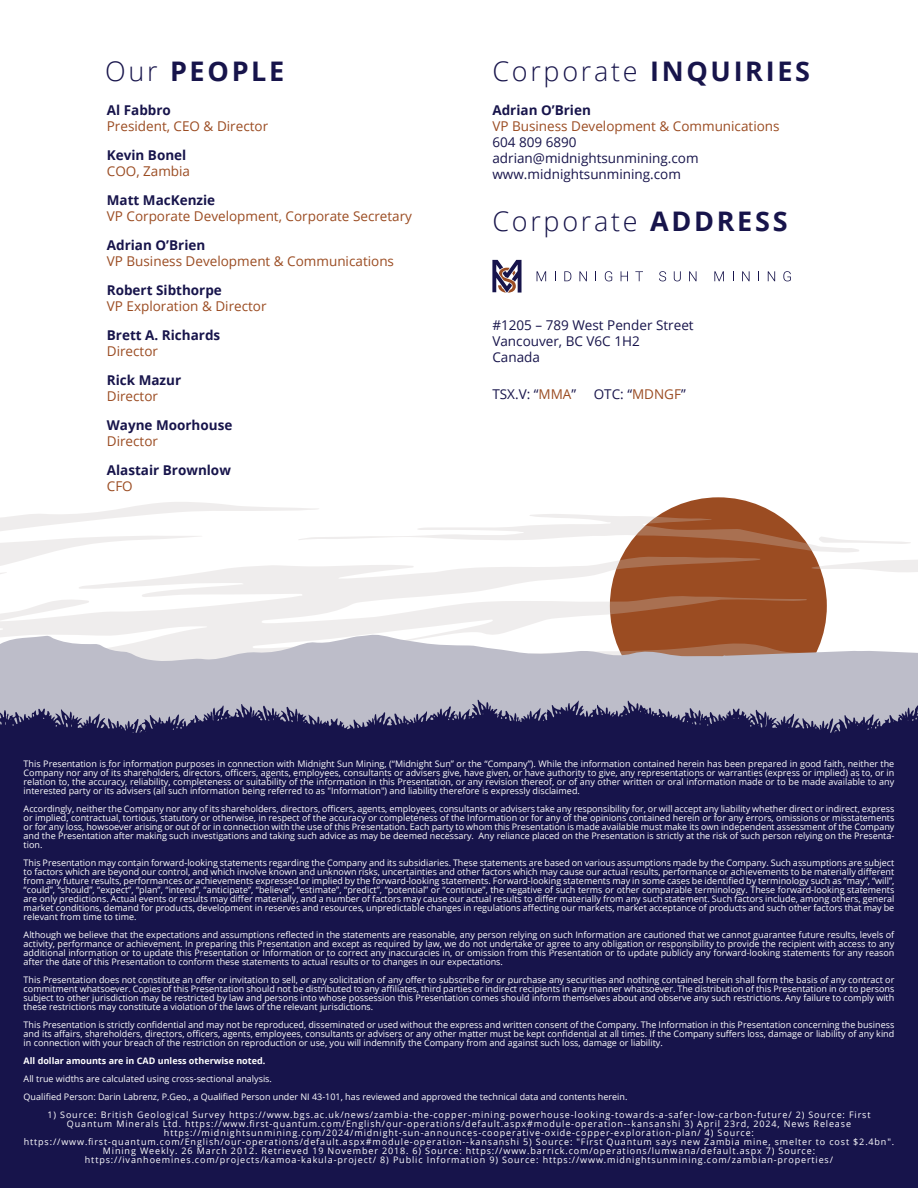
<style>
.page{position:relative;width:918px;height:1188px;background:#fff}
.page>*{position:absolute;margin:0;border:0;box-sizing:border-box;transform-origin:0 0}
.t1{font:300 27px "Open Sans";letter-spacing:.1em;color:#17144b}
.t2{font:700 27px "Open Sans";letter-spacing:.1em;color:#17144b}
.t3{font:13.5px "Open Sans";color:#9b4c22}
.t4{font:13.5px/16.2px "Open Sans";color:#17144b}
.t5{font:700 13.5px "Open Sans";color:#17144b}
.t6{font:9px/9px "Open Sans";letter-spacing:.095em;color:#fff;text-align:justify}
.t7{font:9px/18px "Open Sans";color:#fff}
.t8{font:700 9px "Open Sans";color:#fff}
.s1{font-weight:300}
.s2{font-weight:700}
.s3{color:#9b4c22}
</style>
<div class="page">
<div style="left:610px;top:497px;width:217px;height:217px;background:#9b4c22;border-radius:50%"></div>
<svg style="left:0;top:579px;width:807px;height:55px;fill:#efeded"></svg>
<svg style="left:0;top:502px;width:918px;height:77px"></svg>
<svg style="left:0;top:634px;width:918px;height:66px;fill:#bdbdc9"></svg>
<div style="left:0;top:700px;width:918px;height:488px;background:#17144b"></div>
<svg style="left:492px;top:260px;width:30px;height:33px"></svg>
<svg style="left:537px;top:271px;width:9px;height:10px"></svg>
<svg style="left:564px;top:271px;width:7px;height:10px"></svg>
<svg style="left:579px;top:271px;width:8px;height:10px"></svg>
<svg style="left:605px;top:271px;width:7px;height:10px"></svg>
<svg style="left:621px;top:271px;width:7px;height:10px"></svg>
<svg style="left:635px;top:271px;width:8px;height:10px"></svg>
<svg style="left:659px;top:271px;width:7px;height:10px"></svg>
<svg style="left:674px;top:271px;width:7px;height:10px"></svg>
<svg style="left:689px;top:271px;width:7px;height:10px"></svg>
<svg style="left:714px;top:271px;width:10px;height:10px"></svg>
<svg style="left:742px;top:271px;width:8px;height:10px"></svg>
<svg style="left:768px;top:271px;width:7px;height:10px"></svg>
<svg style="left:783px;top:271px;width:8px;height:10px"></svg>
<h1 class="t2" style="left:105px;top:52px;width:181px"><span class="s1">Our</span> PEOPLE</h1>
<h1 class="t1" style="left:492px;top:53px;width:319px">Corporate <span class="s2">INQUIRIES</span></h1>
<h2 class="t5" style="left:107px;top:100px;width:66px">Al Fabbro</h2>
<h2 class="t3" style="left:107px;top:117px;width:163px">President, CEO &amp; Director</h2>
<h2 class="t5" style="left:107px;top:145px;width:81px">Kevin Bonel</h2>
<h2 class="t3" style="left:107px;top:162px;width:85px">COO, Zambia</h2>
<h2 class="t5" style="left:107px;top:190px;width:110px">Matt MacKenzie</h2>
<h2 class="t3" style="left:107px;top:207px;width:307px">VP Corporate Development, Corporate Secretary</h2>
<h2 class="t5" style="left:107px;top:235px;width:100px">Adrian O’Brien</h2>
<h2 class="t3" style="left:107px;top:252px;width:289px">VP Business Development &amp; Communications</h2>
<h2 class="t5" style="left:107px;top:280px;width:117px">Robert Sibthorpe</h2>
<h2 class="t3" style="left:107px;top:297px;width:161px">VP Exploration &amp; Director</h2>
<h2 class="t5" style="left:107px;top:325px;width:115px">Brett A. Richards</h2>
<h2 class="t3" style="left:107px;top:342px;width:53px">Director</h2>
<h2 class="t5" style="left:107px;top:370px;width:76px">Rick Mazur</h2>
<h2 class="t3" style="left:107px;top:387px;width:53px">Director</h2>
<h2 class="t5" style="left:107px;top:415px;width:127px">Wayne Moorhouse</h2>
<h2 class="t3" style="left:107px;top:432px;width:53px">Director</h2>
<h2 class="t5" style="left:107px;top:460px;width:126px">Alastair Brownlow</h2>
<h2 class="t3" style="left:107px;top:477px;width:28px">CFO</h2>
<h2 class="t5" style="left:492px;top:100px;width:100px">Adrian O’Brien</h2>
<h2 class="t3" style="left:492px;top:117px;width:289px">VP Business Development &amp; Communications</h2>
<h2 class="t4" style="left:492px;top:134px;width:208px">604 809 6890 adrian@midnightsunmining.com www.midnightsunmining.com</h2>
<h1 class="t1" style="left:492px;top:203px;width:297px">Corporate <span class="s2">ADDRESS</span></h1>
<h2 class="t4" style="left:492px;top:317px;width:203px">#1205 – 789 West Pender Street<br>Vancouver, BC V6C 1H2<br>Canada</h2>
<h2 class="t4" style="left:492px;top:385px;width:85px">TSX.V: “<span class="s3">MMA</span>”</h2>
<h2 class="t4" style="left:594px;top:385px;width:94px">OTC: “<span class="s3">MDNGF</span>”</h2>
<p class="t6" style="left:24px;top:759px;width:872px">This Presentation is for information purposes in connection with Midnight Sun Mining, (“Midnight Sun” or the “Company”). While the information contained herein has been prepared in good faith, neither the Company nor any of its shareholders, directors, officers, agents, employees, consultants or advisers give, have given, or have authority to give, any representations or warranties (express or implied) as to, or in relation to, the accuracy, reliability, completeness or suitability of the information in this Presentation, or any revision thereof, or of any other written or oral information made or to be made available to any interested party or its advisers (all such information being referred to as "Information") and liability therefore is expressly disclaimed.</p>
<p class="t6" style="left:24px;top:804px;width:872px">Accordingly, neither the Company nor any of its shareholders, directors, officers, agents, employees, consultants or advisers take any responsibility for, or will accept any liability whether direct or indirect, express or implied, contractual, tortious, statutory or otherwise, in respect of the accuracy or completeness of the Information or for any of the opinions contained herein or for any errors, omissions or misstatements or for any loss, howsoever arising or out of or in connection with the use of this Presentation. Each party to whom this Presentation is made available must make its own independent assessment of the Company and the Presentation after making such investigations and taking such advice as may be deemed necessary. Any reliance placed on the Presentation is strictly at the risk of such person relying on the Presenta&shy;tion.</p>
<p class="t6" style="left:24px;top:858px;width:872px">This Presentation may contain forward-looking statements regarding the Company and its subsidiaries. These statements are based on various assumptions made by the Company. Such assumptions are subject to factors which are beyond our control, and which involve known and unknown risks, uncertainties and other factors which may cause our actual results, performance or achievements to be materially different from any future results, performances or achievements expressed or implied by the forward-looking statements. Forward-looking statements may in some cases be identified by terminology such as “may”, “will”, “could”, “should”, “expect”, “plan”, “intend”, “anticipate”, “believe”, “estimate”, “predict”, “potential” or “continue”, the negative of such terms or other comparable terminology. These forward-looking statements are only predictions. Actual events or results may differ materially, and a number of factors may cause our actual results to differ materially from any such statement. Such factors include, among others, general market conditions, demand for products, development in reserves and resources, unpredictable changes in regulations affecting our markets, market acceptance of products and such other factors that may be relevant from time to time.</p>
<p class="t6" style="left:24px;top:930px;width:872px">Although we believe that the expectations and assumptions reflected in the statements are reasonable, any person relying on such Information are cautioned that we cannot guarantee future results, levels of activity, performance or achievement. In preparing this Presentation and except as required by law, we do not undertake or agree to any obligation or responsibility to provide the recipient with access to any additional information or to update this Presentation or Information or to correct any inaccuracies in, or omission from this Presentation or to update publicly any forward-looking statements for any reason after the date of this Presentation to conform these statements to actual results or to changes in our expectations.</p>
<p class="t6" style="left:24px;top:975px;width:872px">This Presentation does not constitute an offer or invitation to sell, or any solicitation of any offer to subscribe for or purchase any securities and nothing contained herein shall form the basis of any contract or commitment whatsoever. Copies of this Presentation should not be distributed to any affiliates, third parties or indirect recipients in any manner whatsoever. The distribution of this Presentation in or to persons subject to other jurisdiction may be restricted by law and persons into whose possession this Presentation comes should inform themselves about and observe any such restrictions. Any failure to comply with these restrictions may constitute a violation of the laws of the relevant jurisdictions.</p>
<p class="t6" style="left:24px;top:1020px;width:872px">This Presentation is strictly confidential and may not be reproduced, disseminated or used without the express and written consent of the Company. The Information in this Presentation concerning the business and its affairs, shareholders, directors, officers, agents, employees, consultants or advisers or any other matter must be kept confidential at all times. If the Company suffers loss, damage or liability of any kind in connection with your breach of the restriction on reproduction or use, you will indemnify the Company from and against such loss, damage or liability.</p>
<p class="t8" style="left:24px;top:1055px;width:243px">All dollar amounts are in CAD unless otherwise noted.</p>
<p class="t7" style="left:24px;top:1070px;width:605px">All true widths are calculated using cross-sectional analysis.<br>Qualified Person: Darin Labrenz, P.Geo., a Qualified Person under NI 43-101, has reviewed and approved the technical data and contents herein.</p>
<p class="t6" style="left:24px;top:1110px;width:872px;text-align:center">1) Source: British Geological Survey https://www.bgs.ac.uk/news/zambia-the-copper-mining-powerhouse-looking-towards-a-safer-low-carbon-future/ 2) Source: First Quantum Minerals Ltd. https://www.first-quantum.com/English/our-operations/default.aspx#module-operation--kansanshi 3) April 23rd, 2024, News Release https://midnightsunmining.com/2024/midnight-sun-announces-cooperative-oxide-copper-exploration-plan/ 4) Source: https://www.first-quantum.com/English/our-operations/default.aspx#module-operation--kansanshi 5) Source: "First Quantum says new Zambia mine, smelter to cost $2.4bn".<br>Mining Weekly. 26 March 2012. Retrieved 19 November 2018. 6) Source: https://www.barrick.com/operations/lumwana/default.aspx 7) Source: https://ivanhoemines.com/projects/kamoa-kakula-project/ 8) Public Information 9) Source: https://www.midnightsunmining.com/zambian-properties/</p>
</div>
